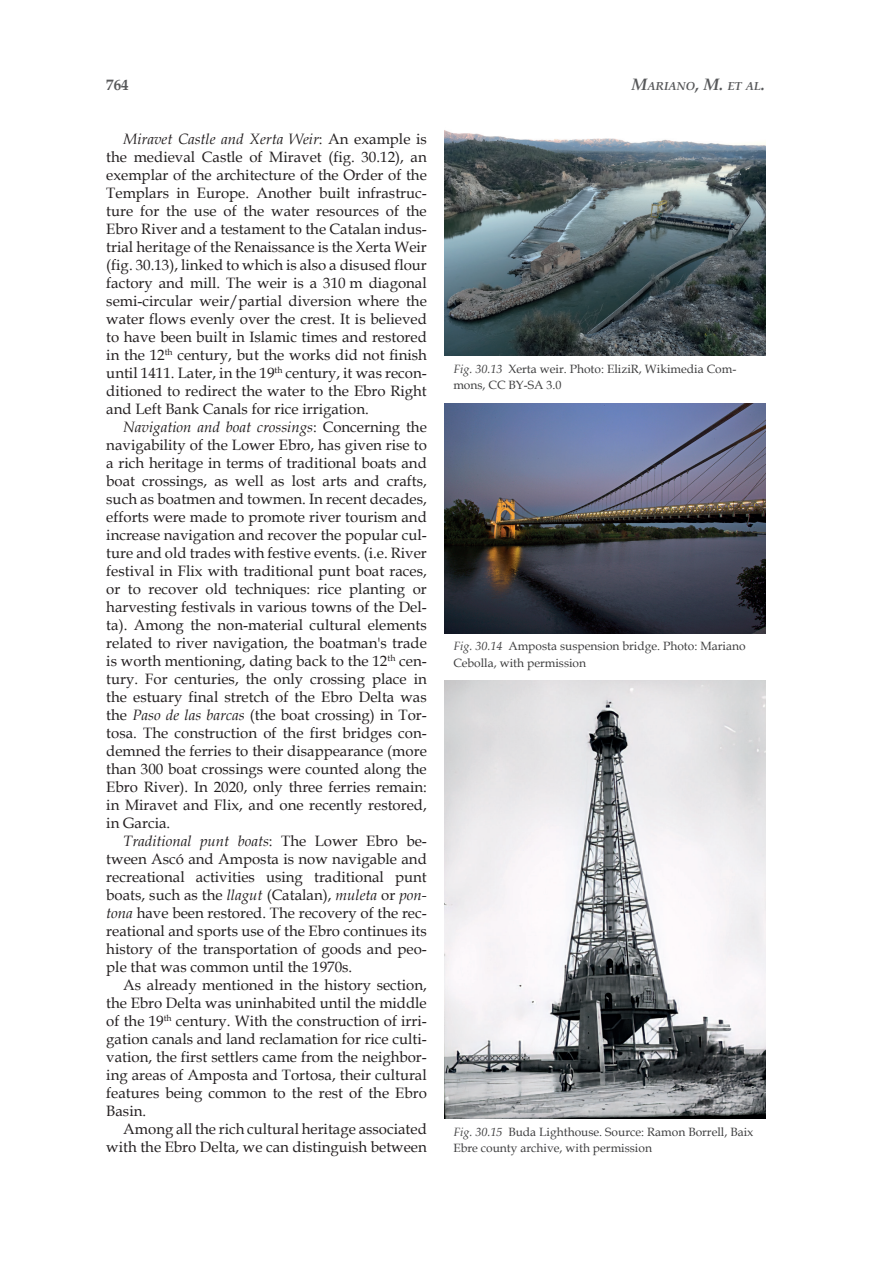
<style>
.page{position:relative;width:893px;height:1263px;background:#fff}
.page>*{position:absolute;margin:0;border:0;box-sizing:border-box;transform-origin:0 0}
.t1{font:15px/18px "Book Antiqua";color:#231f20;text-align:justify}
.t2{font:700 15px "Book Antiqua";color:#57585a}
.t3{font:12px/16.5px "Book Antiqua";color:#3e3e3f}
.t4{font:italic 700 11.55px "Book Antiqua";color:#57585a}
.s1{font-size:16.5px}
.s2{font-style:italic}
</style>
<div class="page">
<img style="left:445px;top:130px;width:320px;height:226px">
<img style="left:445px;top:403px;width:320px;height:230px">
<img style="left:445px;top:680px;width:320px;height:438px">
<p class="t2" style="left:106px;top:75px;width:24px">764</p>
<p class="t4" style="left:632px;top:78px;width:135px"><span class="s1">M</span>ARIANO<span class="s1">, M.</span> ET AL<span class="s1">.</span></p>
<p class="t1" style="left:106px;top:130px;width:322px;text-indent:17px"><span class="s2">Miravet Castle and Xerta Weir</span>: An example is the medieval Castle of Miravet (fig. 30.12), an exemplar of the architecture of the Order of the Templars in Europe. Another built infrastruc&shy;ture for the use of the water resources of the Ebro River and a testament to the Catalan indus&shy;trial heritage of the Renaissance is the Xerta Weir (fig. 30.13), linked to which is also a disused flour factory and mill. The weir is a 310 m diagonal semi-circular weir/partial diversion where the water flows evenly over the crest. It is believed to have been built in Islamic times and restored in the 12<sup>th</sup> century, but the works did not finish until 1411. Later, in the 19<sup>th</sup> century, it was recon&shy;ditioned to redirect the water to the Ebro Right and Left Bank Canals for rice irrigation.</p>
<p class="t1" style="left:106px;top:418px;width:322px;text-indent:17px"><span class="s2">Navigation and boat crossings</span>: Concerning the navigability of the Lower Ebro, has given rise to a rich heritage in terms of traditional boats and boat crossings, as well as lost arts and crafts, such as boatmen and towmen. In recent decades, efforts were made to promote river tourism and increase navigation and recover the popular cul&shy;ture and old trades with festive events. (i.e. River festival in Flix with traditional punt boat races, or to recover old techniques: rice planting or harvesting festivals in various towns of the Del&shy;ta). Among the non-material cultural elements related to river navigation, the boatman's trade is worth mentioning, dating back to the 12<sup>th</sup> cen&shy;tury. For centuries, the only crossing place in the estuary final stretch of the Ebro Delta was the <span class="s2">Paso de las barcas</span> (the boat crossing) in Tor&shy;tosa. The construction of the first bridges con&shy;demned the ferries to their disappearance (more than 300 boat crossings were counted along the Ebro River). In 2020, only three ferries remain: in Miravet and Flix, and one recently restored, in Garcia.</p>
<p class="t1" style="left:106px;top:832px;width:322px;text-indent:17px"><span class="s2">Traditional punt boats</span>: The Lower Ebro be&shy;tween Ascó and Amposta is now navigable and recreational activities using traditional punt boats, such as the <span class="s2">llagut</span> (Catalan), <span class="s2">muleta</span> or <span class="s2">pon&shy;tona</span> have been restored. The recovery of the rec&shy;reational and sports use of the Ebro continues its history of the transportation of goods and peo&shy;ple that was common until the 1970s.</p>
<p class="t1" style="left:106px;top:976px;width:322px;text-indent:17px">As already mentioned in the history section, the Ebro Delta was uninhabited until the middle of the 19<sup>th</sup> century. With the construction of irri&shy;gation canals and land reclamation for rice culti&shy;vation, the first settlers came from the neighbor&shy;ing areas of Amposta and Tortosa, their cultural features being common to the rest of the Ebro Basin.</p>
<p class="t1" style="left:106px;top:1120px;width:322px;text-align:right">Among all the rich cultural heritage associated with the Ebro Delta, we can distinguish between</p>
<p class="t3" style="left:453px;top:360px;width:284px"><span class="s2">Fig. 30.13</span> Xerta weir. Photo: EliziR, Wikimedia Com&shy;mons, CC BY-SA 3.0</p>
<p class="t3" style="left:453px;top:638px;width:294px"><span class="s2">Fig. 30.14</span> Amposta suspension bridge. Photo: Mariano<br>Cebolla, with permission</p>
<p class="t3" style="left:453px;top:1123px;width:302px"><span class="s2">Fig. 30.15</span> Buda Lighthouse. Source: Ramon Borrell, Baix<br>Ebre county archive, with permission</p>
</div>
